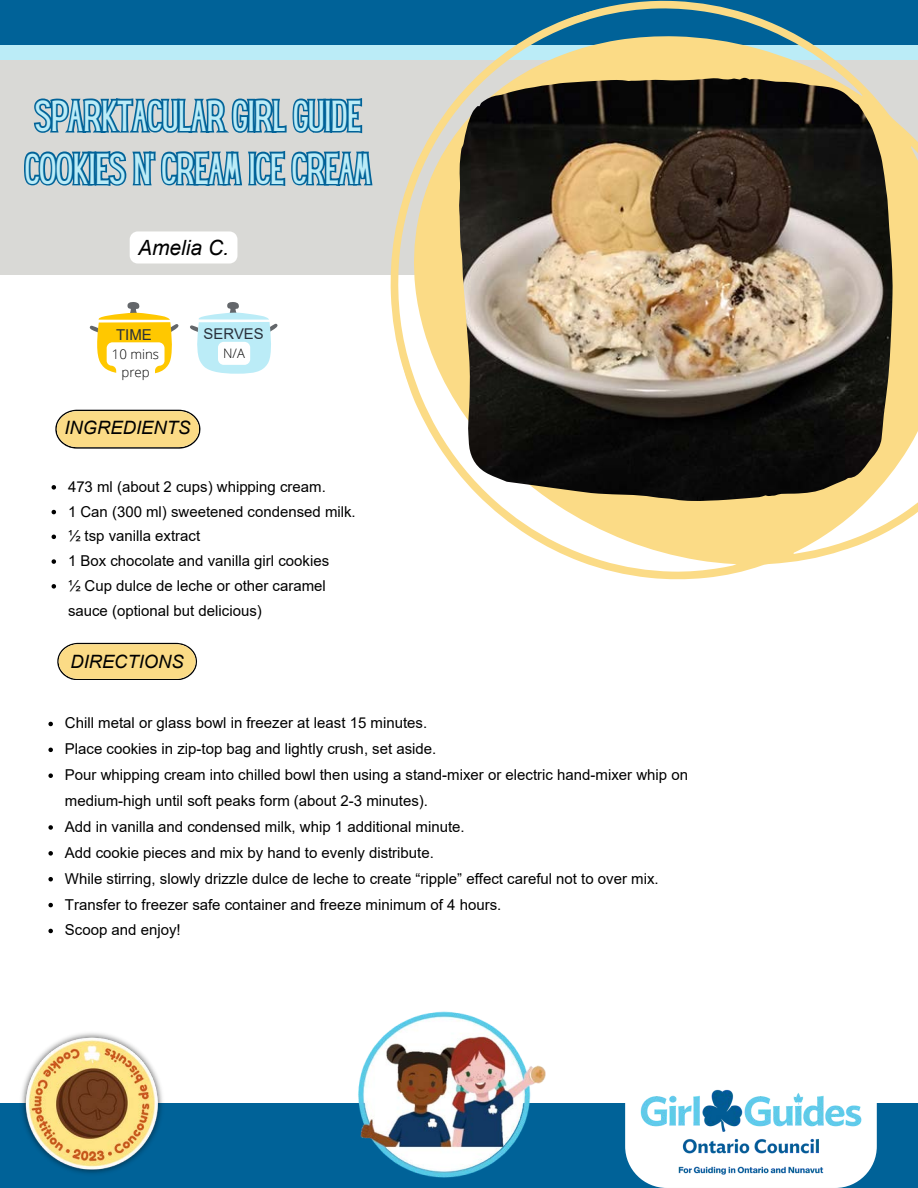
<style>
.page{position:relative;width:918px;height:1188px;background:#fff}
.page>*{position:absolute;margin:0;border:0;box-sizing:border-box;transform-origin:0 0}
.t1{font:37.95px/52.8px "Hey Gotcha";color:#bbecf7}
.t2{font:italic 21px "Arial";color:#000}
.t3{font:italic 18.45px "Arial";color:#000}
.t4{font:italic 18.3px "Arial";color:#000}
.t5{font:15px/25.8px "Arial";color:#000}
.t6{font:15px "Arial";color:#29303a}
.t7{font:14.85px "Arial";color:#29303a}
.t8{font:300 13.2px/18px "Open Sans";color:#000;text-align:center}
.t9{font:300 13.05px "Open Sans";color:#000}
</style>
<div class="page">
<div style="left:0;top:24px;width:918px;height:36px;background:#bbecf7"></div>
<div style="left:0;top:0;width:918px;height:45px;background:#006298"></div>
<div style="left:0;top:60px;width:918px;height:215px;background:#d9d9d6"></div>
<svg style="left:390px;top:0;width:528px;height:580px"></svg>
<div style="left:0;top:1103px;width:918px;height:85px;background:#006298"></div>
<svg style="left:57px;top:643px;width:140px;height:37px;background:#eace85"></svg>
<svg style="left:48px;top:722px;width:5px;height:4px"></svg>
<svg style="left:48px;top:748px;width:5px;height:4px"></svg>
<svg style="left:48px;top:773px;width:5px;height:5px"></svg>
<svg style="left:48px;top:825px;width:5px;height:5px"></svg>
<svg style="left:48px;top:851px;width:5px;height:5px"></svg>
<svg style="left:48px;top:877px;width:5px;height:4px"></svg>
<svg style="left:48px;top:903px;width:5px;height:4px"></svg>
<svg style="left:48px;top:929px;width:5px;height:4px"></svg>
<img style="left:625px;top:1089px;width:252px;height:99px">
<svg style="left:55px;top:410px;width:146px;height:39px;background:#e9ce86"></svg>
<svg style="left:52px;top:485px;width:4px;height:5px"></svg>
<svg style="left:52px;top:510px;width:4px;height:4px"></svg>
<svg style="left:52px;top:535px;width:4px;height:4px"></svg>
<svg style="left:52px;top:559px;width:4px;height:5px"></svg>
<svg style="left:52px;top:584px;width:4px;height:5px"></svg>
<img style="left:459px;top:78px;width:433px;height:423px">
<img style="left:21px;top:1033px;width:142px;height:141px">
<svg style="left:24px;top:98px;width:349px;height:159px"></svg>
<svg style="left:130px;top:231px;width:107px;height:33px;background:#fdfdfd"></svg>
<img style="left:358px;top:1011px;width:188px;height:167px">
<svg style="left:90px;top:302px;width:89px;height:72px"></svg>
<svg style="left:190px;top:302px;width:88px;height:72px"></svg>
<div style="left:218px;top:342px;width:32px;height:23px;background:#fff;border-radius:6px"></div>
<p class="t1" style="left:25px;top:93px;width:346px">SPARKTACULAR GIRL GUIDE<br>COOKIES N’ CREAM ICE CREAM</p>
<p class="t2" style="left:138px;top:236px;width:92px">Amelia C.</p>
<p class="t6" style="left:116px;top:326px;width:37px">TIME</p>
<p class="t8" style="left:112px;top:345px;width:49px">10 mins prep</p>
<p class="t7" style="left:204px;top:326px;width:62px">SERVES</p>
<p class="t9" style="left:223px;top:344px;width:23px">N/A</p>
<p class="t3" style="left:64px;top:417px;width:127px">INGREDIENTS</p>
<p class="t5" style="left:68px;top:474px;width:259px">473 ml (about 2 cups) whipping cream.</p>
<p class="t5" style="left:68px;top:498px;width:289px">1 Can (300 ml) sweetened condensed milk.</p>
<p class="t5" style="left:68px;top:523px;width:134px">½ tsp vanilla extract</p>
<h3 class="t5" style="left:68px;top:548px;width:263px">1 Box chocolate and vanilla girl cookies</h3>
<p class="t5" style="left:68px;top:573px;width:259px;line-height:24.8px">½ Cup dulce de leche or other caramel sauce (optional but delicious)</p>
<p class="t4" style="left:70px;top:651px;width:115px">DIRECTIONS</p>
<p class="t5" style="left:65px;top:710px;width:364px">Chill metal or glass bowl in freezer at least 15 minutes.</p>
<p class="t5" style="left:65px;top:736px;width:373px">Place cookies in zip-top bag and lightly crush, set aside.</p>
<h1 class="t5" style="left:65px;top:762px;width:625px">Pour whipping cream into chilled bowl then using a stand-mixer or electric hand-mixer whip on medium-high until soft peaks form (about 2-3 minutes).</h1>
<h2 class="t5" style="left:65px;top:814px;width:401px">Add in vanilla and condensed milk, whip 1 additional minute.</h2>
<p class="t5" style="left:65px;top:840px;width:371px">Add cookie pieces and mix by hand to evenly distribute.</p>
<h4 class="t5" style="left:65px;top:866px;width:595px">While stirring, slowly drizzle dulce de leche to create “ripple” effect careful not to over mix.</h4>
<p class="t5" style="left:65px;top:891px;width:438px">Transfer to freezer safe container and freeze minimum of 4 hours.</p>
<h3 class="t5" style="left:65px;top:917px;width:117px">Scoop and enjoy!</h3>
</div>
